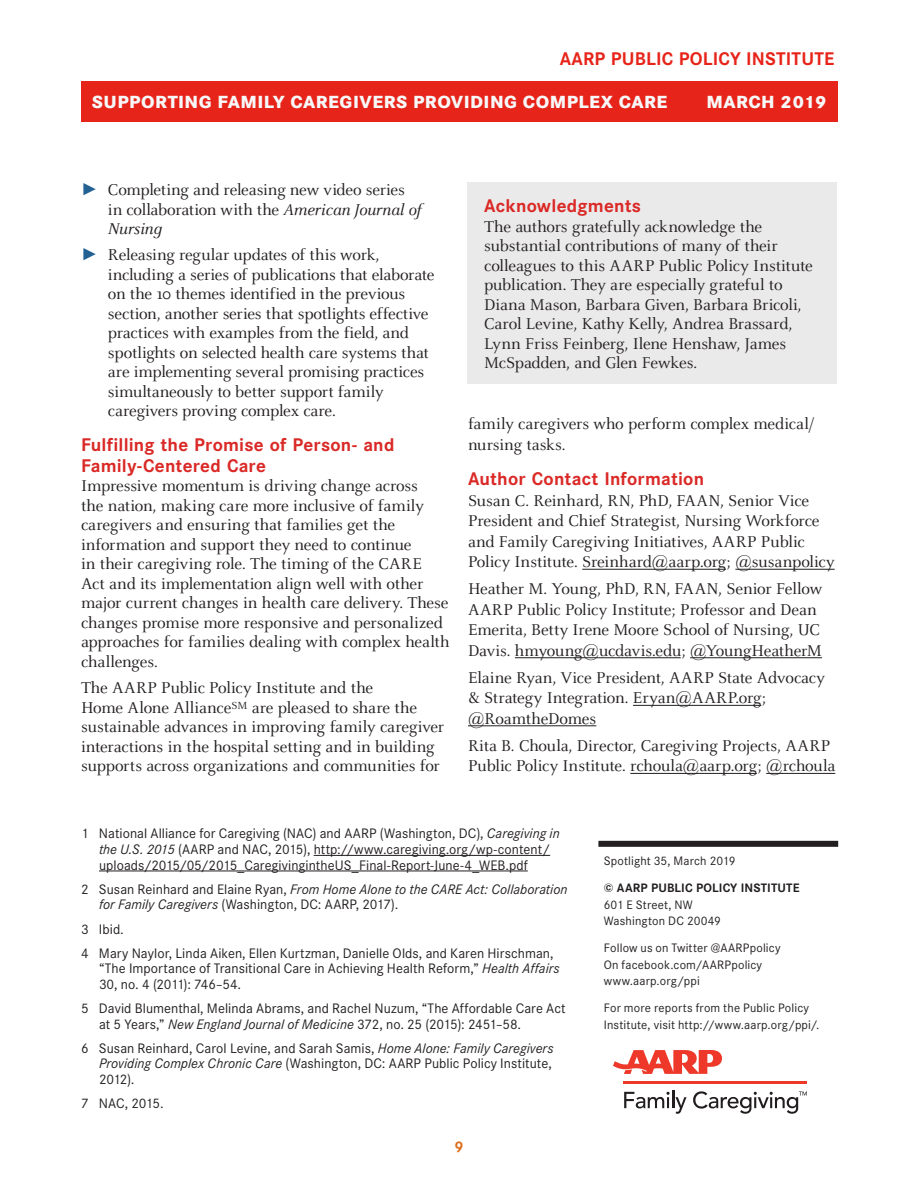
<style>
.page{position:relative;width:918px;height:1188px;background:#fff}
.page>*{position:absolute;margin:0;border:0;box-sizing:border-box;transform-origin:0 0}
.t1{font:700 18px/21px "Tbsffb Corporate S";letter-spacing:.01em;color:#da2926}
.t2{font:700 18px "Dypnmy Corporate S";letter-spacing:.01em;color:#e72419}
.t3{font:17.25px/19.5px "Qtxwvn Celeste Pro";letter-spacing:-.01em;color:#231f20}
.t4{font:800 17.25px "Vjkqsg Corporate S";letter-spacing:.025em;color:#f7f8f9}
.t5{font:700 15px "Tbsffb Corporate S";color:#dd6e1c}
.Endnote_Text{font:13.5px/15.6px "Jnqhrp Corporate S";letter-spacing:.005em;color:#231f20}
.Endnote_Text-2{font:italic 13.5px/15.6px "Qfnywy Corporate S";letter-spacing:.005em;color:#231f20}
.t6{font:12px/16.4px "Jnqhrp Corporate S";letter-spacing:.015em;color:#231f20}
.s1{font-family:"Sjvwbb Arial";color:#236193}
.s2{font-family:"Ghbtwm Celeste Pro";font-style:italic}
.s3{font-family:"Qfnywy Corporate S";font-style:italic}
.s4{font-family:"Jnqhrp Corporate S";font-style:normal}
.s5{font-family:"Tbsffb Corporate S";font-weight:700}
</style>
<div class="page">
<svg style="left:613px;top:1050px;width:109px;height:24px"></svg>
<hr style="left:624px;top:1082px;width:183px;height:2px;background:#ee3829">
<svg style="left:624px;top:1091px;width:62px;height:23px"></svg>
<svg style="left:693px;top:1091px;width:114px;height:23px"></svg>
<div style="left:598px;top:841px;width:240px;height:6px;background:#231f20"></div>
<div style="left:81px;top:81px;width:756px;height:40px;background:#e72419"></div>
<hr style="left:582px;top:569px;width:144px;height:1px;background:#231f20">
<hr style="left:735px;top:569px;width:100px;height:1px;background:#231f20">
<hr style="left:515px;top:657px;width:166px;height:1px;background:#231f20">
<hr style="left:690px;top:657px;width:132px;height:1px;background:#231f20">
<hr style="left:633px;top:705px;width:128px;height:1px;background:#231f20">
<hr style="left:468px;top:725px;width:128px;height:1px;background:#231f20">
<hr style="left:630px;top:773px;width:127px;height:1px;background:#231f20">
<hr style="left:766px;top:773px;width:69px;height:1px;background:#231f20">
<hr style="left:314px;top:855px;width:236px;height:1px;background:#231f20">
<hr style="left:99px;top:871px;width:429px;height:1px;background:#231f20">
<div style="left:468px;top:183px;width:369px;height:201px;background:#ebeaea"></div>
<p class="t2" style="left:560px;top:48px;width:276px">AARP PUBLIC POLICY INSTITUTE</p>
<p class="t4" style="left:92px;top:91px;width:577px">SUPPORTING FAMILY CAREGIVERS PROVIDING COMPLEX CARE</p>
<p class="t4" style="left:706px;top:91px;width:121px">MARCH 2019</p>
<p class="t3" style="left:108px;top:180px;width:315px;text-indent:-27px"><span class="s1">►</span> Completing and releasing new video series in collaboration with the <span class="s2">American Journal of<br>Nursing</span></p>
<p class="t3" style="left:108px;top:245px;width:328px;text-indent:-27px"><span class="s1">►</span> Releasing regular updates of this work, including a series of publications that elaborate on the 10 themes identified in the previous section, another series that spotlights effective practices with examples from the field, and spotlights on selected health care systems that are implementing several promising practices simultaneously to better support family caregivers proving complex care.</p>
<h2 class="t1" style="left:81px;top:434px;width:315px">Fulfilling the Promise of Person- and<br>Family-Centered Care</h2>
<p class="t3" style="left:81px;top:476px;width:370px">Impressive momentum is driving change across<br>the nation, making care more inclusive of family caregivers and ensuring that families get the information and support they need to continue<br>in their caregiving role. The timing of the CARE Act and its implementation align well with other major current changes in health care delivery. These changes promise more responsive and personalized approaches for families dealing with complex health challenges.</p>
<p class="t3" style="left:81px;top:678px;width:365px">The AARP Public Policy Institute and the<br>Home Alone Alliance<sup>SM</sup> are pleased to share the sustainable advances in improving family caregiver interactions in the hospital setting and in building supports across organizations and communities for</p>
<h2 class="t1" style="left:484px;top:196px;width:159px">Acknowledgments</h2>
<p class="t3" style="left:484px;top:216px;width:330px">The authors gratefully acknowledge the substantial contributions of many of their colleagues to this AARP Public Policy Institute publication. They are especially grateful to Diana Mason, Barbara Given, Barbara Bricoli, Carol Levine, Kathy Kelly, Andrea Brassard, Lynn Friss Feinberg, Ilene Henshaw, James McSpadden, and Glen Fewkes.</p>
<p class="t3" style="left:468px;top:414px;width:348px;line-height:20.4px">family caregivers who perform complex medical/ nursing tasks.</p>
<h2 class="t1" style="left:468px;top:469px;width:238px">Author Contact Information</h2>
<p class="t3" style="left:468px;top:490px;width:368px;line-height:20.4px">Susan C. Reinhard, RN, PhD, FAAN, Senior Vice President and Chief Strategist, Nursing Workforce and Family Caregiving Initiatives, AARP Public Policy Institute. Sreinhard@aarp.org; @susanpolicy</p>
<p class="t3" style="left:468px;top:578px;width:356px;line-height:20.4px">Heather M. Young, PhD, RN, FAAN, Senior Fellow AARP Public Policy Institute; Professor and Dean Emerita, Betty Irene Moore School of Nursing, UC Davis. hmyoung@ucdavis.edu; @YoungHeatherM</p>
<p class="t3" style="left:468px;top:667px;width:358px;line-height:20.4px">Elaine Ryan, Vice President, AARP State Advocacy &amp; Strategy Integration. Eryan@AARP.org; @RoamtheDomes</p>
<p class="t3" style="left:468px;top:735px;width:369px;line-height:20.4px">Rita B. Choula, Director, Caregiving Projects, AARP<br>Public Policy Institute. rchoula@aarp.org; @rchoula</p>
<p class="Endnote_Text" style="left:99px;top:826px;width:462px;text-indent:-18px">1 National Alliance for Caregiving (NAC) and AARP (Washington, DC), <span class="s3">Caregiving in the U.S. 2015</span> (AARP and NAC, 2015), http://www.caregiving.org/wp-content/ uploads/2015/05/2015_CaregivingintheUS_Final-Report-June-4_WEB.pdf</p>
<p class="Endnote_Text-2" style="left:99px;top:881px;width:470px;text-indent:-18px"><span class="s4">2 Susan Reinhard and Elaine Ryan,</span> From Home Alone to the CARE Act: Collaboration for Family Caregivers <span class="s4">(Washington, DC: AARP, 2017).</span></p>
<p class="Endnote_Text" style="left:81px;top:921px;width:44px">3 Ibid.</p>
<p class="Endnote_Text" style="left:99px;top:945px;width:462px;text-indent:-18px">4 Mary Naylor, Linda Aiken, Ellen Kurtzman, Danielle Olds, and Karen Hirschman, “The Importance of Transitional Care in Achieving Health Reform,” <span class="s3">Health Affairs<br></span>30, no. 4 (2011): 746–54.</p>
<p class="Endnote_Text" style="left:99px;top:1001px;width:468px;text-indent:-18px">5 David Blumenthal, Melinda Abrams, and Rachel Nuzum, “The Affordable Care Act at 5 Years,” <span class="s3">New England Journal of Medicine</span> 372, no. 25 (2015): 2451–58.</p>
<p class="Endnote_Text" style="left:99px;top:1040px;width:456px;text-indent:-18px">6 Susan Reinhard, Carol Levine, and Sarah Samis, <span class="s3">Home Alone: Family Caregivers<br>Providing Complex Chronic Care</span> (Washington, DC: AARP Public Policy Institute,<br>2012).</p>
<p class="Endnote_Text" style="left:81px;top:1096px;width:84px">7 NAC, 2015.</p>
<p class="t5" style="left:454px;top:1137px;width:11px">9</p>
<p class="t6" style="left:604px;top:853px;width:133px">Spotlight 35, March 2019</p>
<p class="t6" style="left:604px;top:880px;width:197px"><span class="s5">© AARP PUBLIC POLICY INSTITUTE<br></span>601 E Street, NW<br>Washington DC 20049</p>
<p class="t6" style="left:604px;top:940px;width:178px">Follow us on Twitter @AARPpolicy<br>On facebook.com/AARPpolicy www.aarp.org/ppi</p>
<p class="t6" style="left:604px;top:1000px;width:217px">For more reports from the Public Policy<br>Institute, visit http://www.aarp.org/ppi/.</p>
</div>
